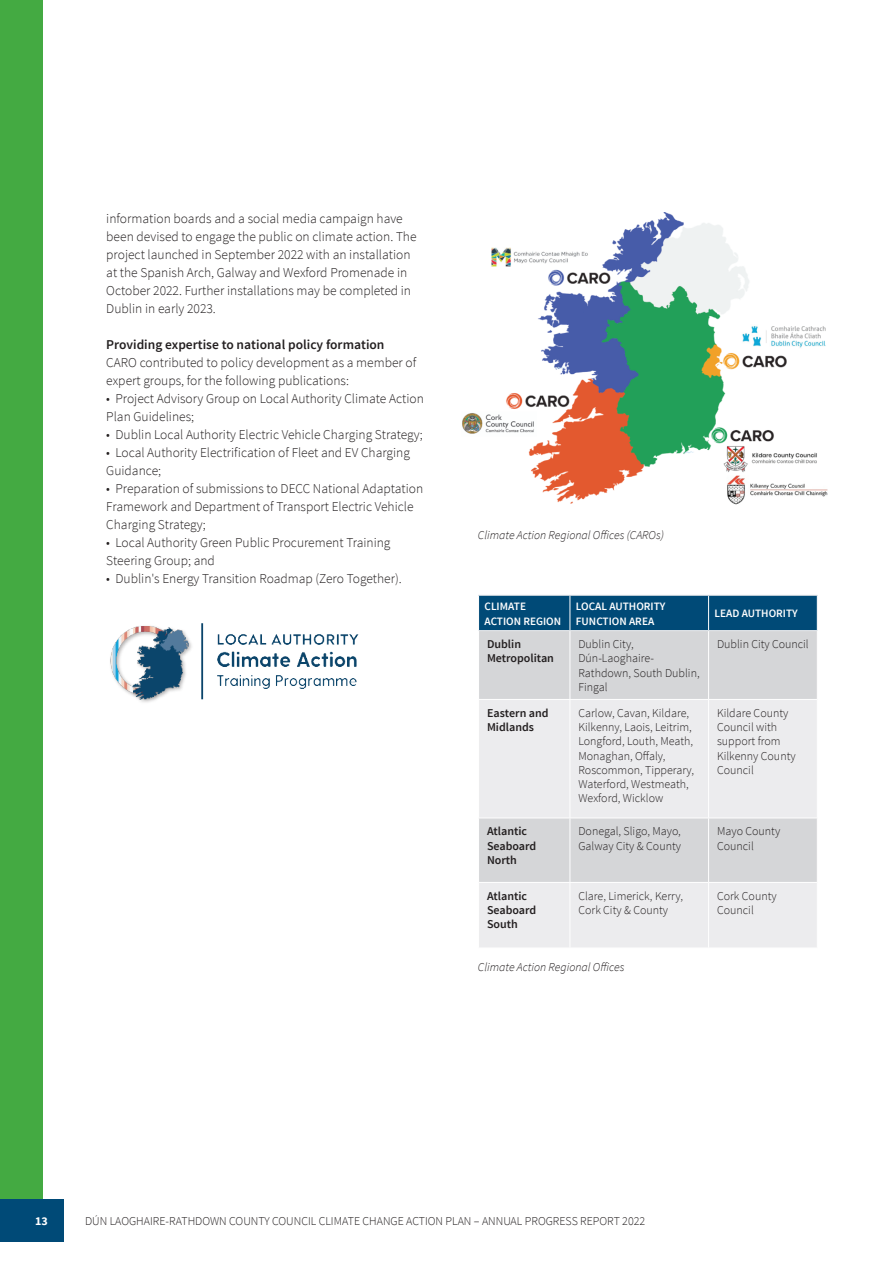
<style>
.page{position:relative;width:893px;height:1263px;background:#fff}
.page>*{position:absolute;margin:0;border:0;box-sizing:border-box;transform-origin:0 0}
.t1{font:300 13.5px/18px "Source Sans Pro";color:#231f20}
.t2{font:600 13.5px "Source Sans Pro";color:#231f20}
.t3{font:300 12px/14.2px "Source Sans Pro";color:#231f20}
.t4{font:600 12px/14.2px "Source Sans Pro";color:#231f20}
.t5{font:italic 300 12px "Source Sans Pro";color:#231f20}
.t6{font:700 12px "Source Sans Pro";color:#fff}
.t7{font:600 11.25px/15px "Source Sans Pro";color:#fff}
</style>
<div class="page">
<div style="left:0;top:0;width:43px;height:1199px;background:#44aa42"></div>
<div style="left:0;top:1199px;width:64px;height:43px;background:#004a77"></div>
<img style="left:462px;top:213px;width:365px;height:291px">
<div style="left:479px;top:596px;width:338px;height:34px;background:#004a77"></div>
<div style="left:479px;top:631px;width:338px;height:68px;background:#d5d6d8"></div>
<svg style="left:479px;top:700px;width:338px;height:247px;background:#e6e6e8"></svg>
<hr style="left:570px;top:631px;width:1px;height:68px;background:#fff">
<hr style="left:708px;top:631px;width:1px;height:68px;background:#fff">
<hr style="left:570px;top:700px;width:1px;height:117px;background:#fff">
<hr style="left:708px;top:700px;width:1px;height:117px;background:#fff">
<hr style="left:570px;top:817px;width:139px;height:1px;background:#fff">
<hr style="left:570px;top:818px;width:1px;height:64px;background:#fff">
<hr style="left:709px;top:817px;width:109px;height:1px;background:#fff">
<hr style="left:708px;top:818px;width:1px;height:64px;background:#fff">
<hr style="left:570px;top:882px;width:139px;height:1px;background:#fff">
<hr style="left:570px;top:883px;width:1px;height:65px;background:#fff">
<hr style="left:709px;top:882px;width:109px;height:1px;background:#fff">
<hr style="left:708px;top:883px;width:1px;height:65px;background:#fff">
<hr style="left:478px;top:882px;width:92px;height:1px;background:#fff">
<hr style="left:478px;top:817px;width:92px;height:1px;background:#fff">
<hr style="left:570px;top:596px;width:1px;height:34px;background:#fff">
<hr style="left:708px;top:596px;width:1px;height:34px;background:#fff">
<hr style="left:478px;top:595px;width:92px;height:1px;background:#ececee">
<hr style="left:570px;top:595px;width:139px;height:1px;background:#ececee">
<hr style="left:709px;top:595px;width:109px;height:1px;background:#ececee">
<hr style="left:479px;top:630px;width:91px;height:1px;background:#ececee">
<hr style="left:570px;top:630px;width:139px;height:1px;background:#ececee">
<hr style="left:709px;top:630px;width:108px;height:1px;background:#ececee">
<img style="left:110px;top:623px;width:249px;height:80px">
<p class="t1" style="left:106px;top:209px;width:312px">information boards and a social media campaign have been devised to engage the public on climate action. The project launched in September 2022 with an installation at the Spanish Arch, Galway and Wexford Promenade in October 2022. Further installations may be completed in Dublin in early 2023.</p>
<p class="t2" style="left:106px;top:336px;width:280px">Providing expertise to national policy formation</p>
<p class="t1" style="left:106px;top:353px;width:312px">CARO contributed to policy development as a member of expert groups, for the following publications:</p>
<p class="t1" style="left:106px;top:389px;width:319px">• Project Advisory Group on Local Authority Climate Action<br>Plan Guidelines;</p>
<p class="t1" style="left:106px;top:425px;width:318px">• Dublin Local Authority Electric Vehicle Charging Strategy;</p>
<p class="t1" style="left:106px;top:443px;width:305px">• Local Authority Electrification of Fleet and EV Charging<br>Guidance;</p>
<p class="t1" style="left:106px;top:479px;width:318px">• Preparation of submissions to DECC National Adaptation<br>Framework and Department of Transport Electric Vehicle<br>Charging Strategy;</p>
<p class="t1" style="left:106px;top:533px;width:286px">• Local Authority Green Public Procurement Training<br>Steering Group; and</p>
<p class="t1" style="left:106px;top:569px;width:297px">• Dublin's Energy Transition Roadmap (Zero Together).</p>
<p class="t5" style="left:478px;top:527px;width:187px">Climate Action Regional Offices (CAROs)</p>
<p class="t7" style="left:485px;top:599px;width:78px">CLIMATE<br>ACTION REGION</p>
<p class="t7" style="left:576px;top:599px;width:91px">LOCAL AUTHORITY<br>FUNCTION AREA</p>
<p class="t7" style="left:715px;top:606px;width:85px">LEAD AUTHORITY</p>
<p class="t4" style="left:487px;top:637px;width:68px">Dublin<br>Metropolitan</p>
<p class="t3" style="left:578px;top:637px;width:123px">Dublin City,<br>Dún-Laoghaire-<br>Rathdown, South Dublin,<br>Fingal</p>
<p class="t3" style="left:717px;top:637px;width:93px">Dublin City Council</p>
<p class="t4" style="left:487px;top:706px;width:63px">Eastern and<br>Midlands</p>
<p class="t3" style="left:578px;top:706px;width:117px">Carlow, Cavan, Kildare,<br>Kilkenny, Laois, Leitrim,<br>Longford, Louth, Meath,<br>Monaghan, Offaly,<br>Roscommon, Tipperary,<br>Waterford, Westmeath,<br>Wexford, Wicklow</p>
<p class="t3" style="left:717px;top:706px;width:80px">Kildare County<br>Council with support from<br>Kilkenny County<br>Council</p>
<p class="t4" style="left:487px;top:825px;width:51px">Atlantic<br>Seaboard<br>North</p>
<p class="t3" style="left:578px;top:824px;width:104px">Donegal, Sligo, Mayo,<br>Galway City &amp; County</p>
<p class="t3" style="left:717px;top:824px;width:65px">Mayo County<br>Council</p>
<p class="t4" style="left:487px;top:889px;width:51px">Atlantic<br>Seaboard<br>South</p>
<p class="t3" style="left:578px;top:889px;width:106px">Clare, Limerick, Kerry,<br>Cork City &amp; County</p>
<p class="t3" style="left:717px;top:889px;width:61px">Cork County<br>Council</p>
<p class="t5" style="left:478px;top:959px;width:148px">Climate Action Regional Offices</p>
<p class="t6" style="left:35px;top:1213px;width:14px">13</p>
<p class="t3" style="left:85px;top:1214px;width:562px">DÚN LAOGHAIRE-RATHDOWN COUNTY COUNCIL CLIMATE CHANGE ACTION PLAN – ANNUAL PROGRESS REPORT 2022</p>
</div>
